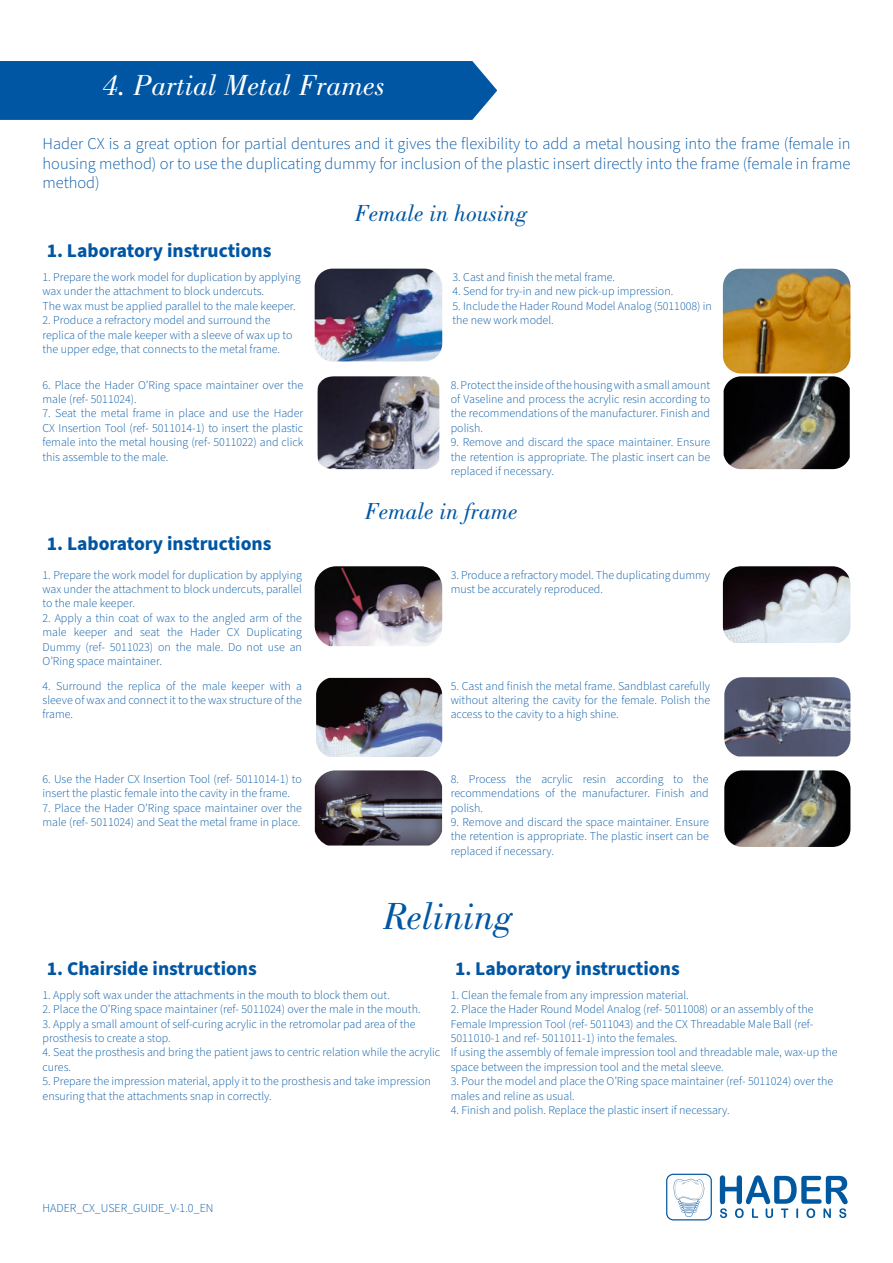
<style>
.page{position:relative;width:893px;height:1263px;background:#fff}
.page>*{position:absolute;margin:0;border:0;box-sizing:border-box;transform-origin:0 0}
.Subtitle{font:italic 39px "Bodoni Std";color:#0156a4}
.Subtitle-2{font:italic 30px "Bodoni Std";color:#fff}
.Subtitle-3{font:italic 24px "Bodoni Std";color:#0156a4}
.Small_title{font:700 19.5px "Source Sans Pro";color:#0156a4}
.t1{font:300 16.5px/19.8px "Source Sans Pro";color:#0156a4;text-align:justify}
.t2{font:300 12px/14.4px "Source Sans Pro";color:#0156a4}
</style>
<div class="page">
<div style="left:0;top:61px;width:497px;height:59px;background:#0156a4"></div>
<img style="left:315px;top:269px;width:127px;height:92px">
<img style="left:723px;top:269px;width:127px;height:104px">
<img style="left:724px;top:376px;width:126px;height:93px">
<img style="left:318px;top:376px;width:121px;height:93px">
<img style="left:315px;top:566px;width:127px;height:80px">
<img style="left:723px;top:566px;width:127px;height:77px">
<img style="left:724px;top:770px;width:126px;height:77px">
<img style="left:724px;top:677px;width:126px;height:79px">
<img style="left:316px;top:678px;width:126px;height:79px">
<svg style="left:720px;top:1175px;width:128px;height:43px"></svg>
<svg style="left:666px;top:1174px;width:46px;height:46px"></svg>
<img style="left:315px;top:770px;width:127px;height:75px">
<p class="Subtitle-2" style="left:104px;top:69px;width:283px">4. Partial Metal Frames</p>
<p class="t1" style="left:43px;top:134px;width:809px">Hader CX is a great option for partial dentures and it gives the flexibility to add a metal housing into the frame (female in housing method) or to use the duplicating dummy for inclusion of the plastic insert directly into the frame (female in frame method)</p>
<p class="Small_title" style="left:47px;top:237px;width:226px">1. Laboratory instructions</p>
<p class="t2" style="left:43px;top:270px;width:260px">1. Prepare the work model for duplication by applying wax under the attachment to block undercuts.</p>
<p class="t2" style="left:43px;top:299px;width:255px">The wax must be applied parallel to the male keeper.</p>
<p class="t2" style="left:43px;top:313px;width:251px">2. Produce a refractory model and surround the replica of the male keeper with a sleeve of wax up to the upper edge, that connects to the metal frame.</p>
<p class="t2" style="left:43px;top:378px;width:262px">6. Place the Hader O’Ring space maintainer over the male (ref- 5011024).</p>
<p class="t2" style="left:43px;top:407px;width:262px;text-align:justify">7. Seat the metal frame in place and use the Hader CX Insertion Tool (ref- 5011014-1) to insert the plastic female into the metal housing (ref- 5011022) and click this assemble to the male.</p>
<p class="Small_title" style="left:47px;top:530px;width:226px">1. Laboratory instructions</p>
<p class="t2" style="left:43px;top:568px;width:261px;text-align:justify">1. Prepare the work model for duplication by applying wax under the attachment to block undercuts, parallel to the male keeper.</p>
<p class="t2" style="left:43px;top:611px;width:261px;text-align:justify">2. Apply a thin coat of wax to the angled arm of the male keeper and seat the Hader CX Duplicating Dummy (ref- 5011023) on the male. Do not use an O’Ring space maintainer.</p>
<p class="Subtitle-3" style="left:354px;top:200px;width:175px">Female in housing</p>
<p class="t2" style="left:452px;top:270px;width:164px">3. Cast and finish the metal frame.</p>
<p class="t2" style="left:452px;top:284px;width:222px">4. Send for try-in and new pick-up impression.</p>
<p class="t2" style="left:452px;top:299px;width:261px">5. Include the Hader Round Model Analog (5011008) in the new work model.</p>
<p class="t2" style="left:451px;top:378px;width:261px;text-align:justify">8. Protect the inside of the housing with a small amount of Vaseline and process the acrylic resin according to the recommendations of the manufacturer. Finish and polish.</p>
<p class="t2" style="left:451px;top:435px;width:261px;text-align:justify">9. Remove and discard the space maintainer. Ensure the retention is appropriate. The plastic insert can be replaced if necessary.</p>
<p class="Subtitle-3" style="left:365px;top:498px;width:155px">Female in frame</p>
<p class="t2" style="left:451px;top:568px;width:261px">3. Produce a refractory model. The duplicating dummy must be accurately reproduced.</p>
<p class="t2" style="left:43px;top:679px;width:261px;text-align:justify">4. Surround the replica of the male keeper with a sleeve of wax and connect it to the wax structure of the frame.</p>
<p class="t2" style="left:451px;top:679px;width:261px;text-align:justify">5. Cast and finish the metal frame. Sandblast carefully without altering the cavity for the female. Polish the access to the cavity to a high shine.</p>
<p class="t2" style="left:43px;top:772px;width:261px">6. Use the Hader CX Insertion Tool (ref- 5011014-1) to insert the plastic female into the cavity in the frame.</p>
<p class="t2" style="left:43px;top:801px;width:261px">7. Place the Hader O’Ring space maintainer over the male (ref- 5011024) and Seat the metal frame in place.</p>
<p class="t2" style="left:451px;top:772px;width:260px;text-align:justify">8. Process the acrylic resin according to the recommendations of the manufacturer. Finish and polish.</p>
<p class="t2" style="left:451px;top:815px;width:260px;text-align:justify">9. Remove and discard the space maintainer. Ensure the retention is appropriate. The plastic insert can be replaced if necessary.</p>
<p class="Subtitle" style="left:383px;top:894px;width:132px">Relining</p>
<p class="Small_title" style="left:47px;top:955px;width:212px">1. Chairside instructions</p>
<p class="t2" style="left:43px;top:988px;width:349px">1. Apply soft wax under the attachments in the mouth to block them out.</p>
<p class="t2" style="left:43px;top:1002px;width:380px">2. Place the O’Ring space maintainer (ref- 5011024) over the male in the mouth.</p>
<p class="t2" style="left:43px;top:1017px;width:374px">3. Apply a small amount of self-curing acrylic in the retromolar pad area of the prosthesis to create a stop.</p>
<p class="t2" style="left:43px;top:1046px;width:399px">4. Seat the prosthesis and bring the patient jaws to centric relation while the acrylic cures.</p>
<p class="t2" style="left:43px;top:1074px;width:390px">5. Prepare the impression material, apply it to the prosthesis and take impression ensuring that the attachments snap in correctly.</p>
<p class="Small_title" style="left:455px;top:955px;width:226px">1. Laboratory instructions</p>
<p class="t2" style="left:451px;top:988px;width:239px">1. Clean the female from any impression material.</p>
<p class="t2" style="left:451px;top:1002px;width:364px;text-align:justify">2. Place the Hader Round Model Analog (ref- 5011008) or an assembly of the Female Impression Tool (ref- 5011043) and the CX Threadable Male Ball (ref-5011010-1 and ref- 5011011-1) into the females.</p>
<p class="t2" style="left:451px;top:1046px;width:388px">If using the assembly of female impression tool and threadable male, wax-up the space between the impression tool and the metal sleeve.</p>
<p class="t2" style="left:451px;top:1074px;width:384px">3. Pour the model and place the O’Ring space maintainer (ref- 5011024) over the males and reline as usual.</p>
<p class="t2" style="left:451px;top:1103px;width:280px">4. Finish and polish. Replace the plastic insert if necessary.</p>
<p class="t2" style="left:43px;top:1201px;width:172px">HADER_CX_USER_GUIDE_V-1.0_EN</p>
</div>
